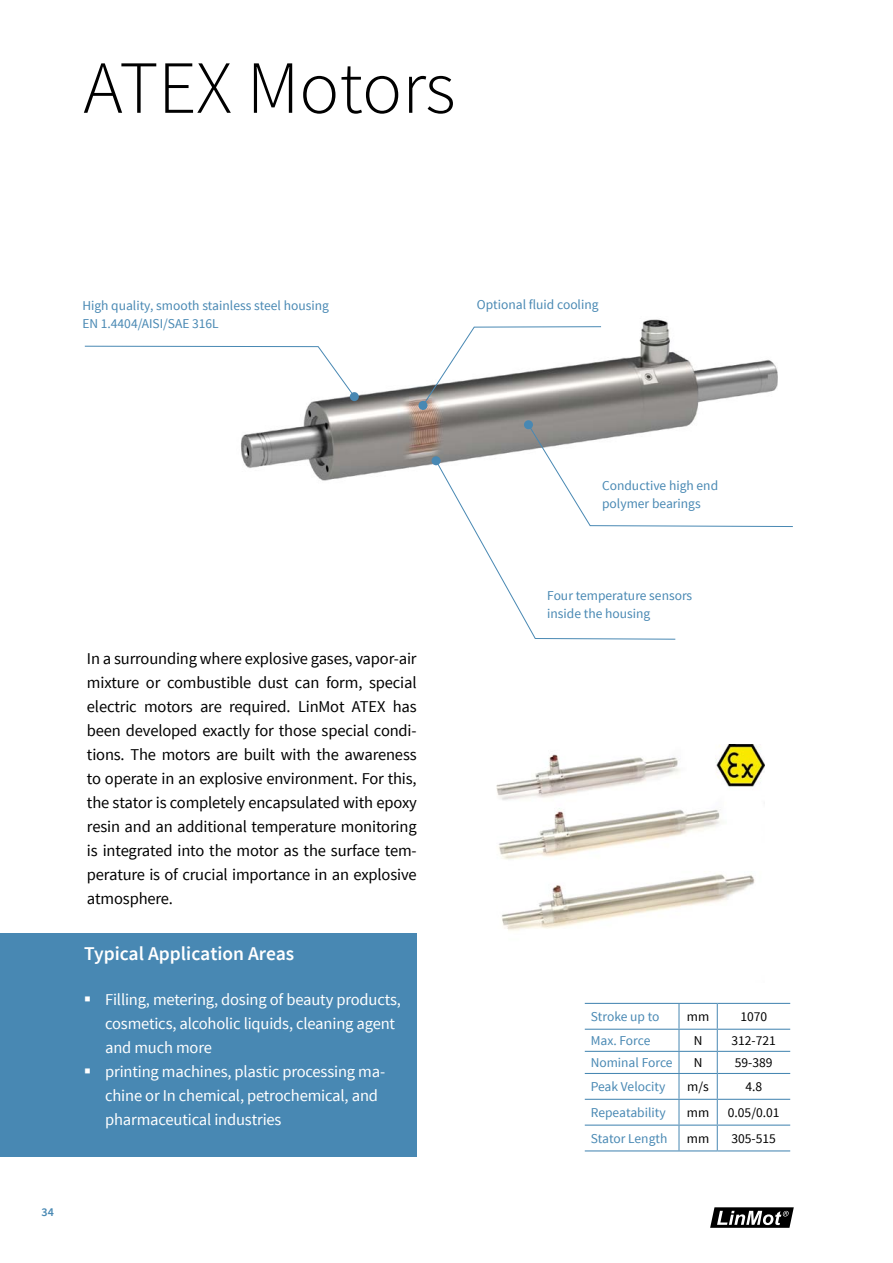
<style>
.page{position:relative;width:893px;height:1263px;background:#fff}
.page>*{position:absolute;margin:0;border:0;box-sizing:border-box;transform-origin:0 0}
.t1{font:300 75px "Source Sans Pro";color:#000}
.t2{font:600 19.5px "Source Sans Pro";color:#fff}
.t3{font:16.5px/24px "Source Sans Pro";letter-spacing:-.01em;color:#000;text-align:justify}
.t4{font:16.5px/24px "Source Sans Pro";letter-spacing:-.01em;color:#fff}
.t5{font:13.5px/18px "Source Sans Pro";color:#4888b3}
.t6{font:13.5px "Source Sans Pro";color:#000}
.t7{font:600 12px "Source Sans Pro";color:#4888b3}
</style>
<div class="page">
<svg style="left:710px;top:1207px;width:84px;height:21px"></svg>
<div style="left:0;top:933px;width:417px;height:223px;background:#4888b3"></div>
<img style="left:496px;top:745px;width:269px;height:186px">
<svg style="left:679px;top:1004px;width:1px;height:146px"></svg>
<svg style="left:717px;top:1004px;width:1px;height:146px"></svg>
<hr style="left:585px;top:1003px;width:94px;height:1px;background:#4888b3">
<hr style="left:679px;top:1003px;width:38px;height:1px;background:#4888b3">
<hr style="left:717px;top:1003px;width:73px;height:1px;background:#4888b3">
<hr style="left:585px;top:1029px;width:94px;height:1px;background:#4888b3">
<hr style="left:679px;top:1029px;width:38px;height:1px;background:#4888b3">
<hr style="left:717px;top:1029px;width:73px;height:1px;background:#4888b3">
<hr style="left:585px;top:1051px;width:94px;height:1px;background:#4888b3">
<hr style="left:679px;top:1051px;width:38px;height:1px;background:#4888b3">
<hr style="left:717px;top:1051px;width:73px;height:1px;background:#4888b3">
<hr style="left:585px;top:1073px;width:94px;height:1px;background:#4888b3">
<hr style="left:679px;top:1073px;width:38px;height:1px;background:#4888b3">
<hr style="left:717px;top:1073px;width:73px;height:1px;background:#4888b3">
<hr style="left:585px;top:1099px;width:94px;height:1px;background:#4888b3">
<hr style="left:679px;top:1099px;width:38px;height:1px;background:#4888b3">
<hr style="left:717px;top:1099px;width:73px;height:1px;background:#4888b3">
<hr style="left:585px;top:1124px;width:94px;height:2px;background:#4888b3">
<hr style="left:679px;top:1124px;width:38px;height:2px;background:#4888b3">
<hr style="left:717px;top:1124px;width:73px;height:2px;background:#4888b3">
<hr style="left:585px;top:1150px;width:94px;height:1px;background:#4888b3">
<hr style="left:679px;top:1150px;width:38px;height:1px;background:#4888b3">
<hr style="left:717px;top:1150px;width:73px;height:1px;background:#4888b3">
<img style="left:241px;top:319px;width:537px;height:162px">
<div style="left:524px;top:420px;width:9px;height:9px;background:#4888b3;border-radius:50%"></div>
<svg style="left:84px;top:345px;width:271px;height:53px"></svg>
<div style="left:350px;top:392px;width:9px;height:9px;background:#4888b3;border-radius:50%"></div>
<svg style="left:422px;top:326px;width:180px;height:80px"></svg>
<div style="left:418px;top:401px;width:9px;height:9px;background:#4888b3;border-radius:50%"></div>
<svg style="left:435px;top:424px;width:358px;height:216px"></svg>
<div style="left:432px;top:456px;width:9px;height:9px;background:#4888b3;border-radius:50%"></div>
<h1 class="t1" style="left:84px;top:42px;width:373px">ATEX Motors</h1>
<p class="t5" style="left:82px;top:296px;width:248px">High quality, smooth stainless steel housing<br>EN 1.4404/AISI/SAE 316L</p>
<p class="t3" style="left:87px;top:646px;width:331px">In a surrounding where explosive gases, vapor-air mixture or combustible dust can form, special electric motors are required. LinMot ATEX has been developed exactly for those special condi&shy;tions. The motors are built with the awareness to operate in an explosive environment. For this, the stator is completely encapsulated with epoxy resin and an additional temperature monitoring is integrated into the motor as the surface tem&shy;perature is of crucial importance in an explosive atmosphere.</p>
<p class="t2" style="left:84px;top:941px;width:212px">Typical Application Areas</p>
<p class="t4" style="left:105px;top:987px;width:297px">Filling, metering, dosing of beauty products, cosmetics, alcoholic liquids, cleaning agent and much more<br>printing machines, plastic processing ma&shy;chine or In chemical, petrochemical, and pharmaceutical industries</p>
<p class="t7" style="left:42px;top:1205px;width:14px">34</p>
<p class="t5" style="left:477px;top:295px;width:123px">Optional fluid cooling</p>
<p class="t5" style="left:602px;top:477px;width:118px">Conductive high end polymer bearings</p>
<p class="t5" style="left:547px;top:587px;width:146px">Four temperature sensors inside the housing</p>
<p class="t5" style="left:591px;top:1008px;width:70px">Stroke up to</p>
<p class="t6" style="left:687px;top:1008px;width:24px">mm</p>
<p class="t6" style="left:740px;top:1008px;width:28px">1070</p>
<p class="t5" style="left:591px;top:1032px;width:61px">Max. Force</p>
<p class="t6" style="left:694px;top:1032px;width:10px">N</p>
<p class="t6" style="left:731px;top:1032px;width:46px">312-721</p>
<p class="t5" style="left:591px;top:1054px;width:83px">Nominal Force</p>
<p class="t6" style="left:694px;top:1054px;width:10px">N</p>
<p class="t6" style="left:735px;top:1054px;width:39px">59-389</p>
<p class="t5" style="left:591px;top:1078px;width:76px">Peak Velocity</p>
<p class="t6" style="left:687px;top:1078px;width:23px">m/s</p>
<p class="t6" style="left:745px;top:1078px;width:18px">4.8</p>
<p class="t5" style="left:591px;top:1104px;width:76px">Repeatability</p>
<p class="t6" style="left:687px;top:1104px;width:24px">mm</p>
<p class="t6" style="left:728px;top:1104px;width:53px">0.05/0.01</p>
<p class="t5" style="left:591px;top:1130px;width:78px">Stator Length</p>
<p class="t6" style="left:687px;top:1130px;width:24px">mm</p>
<p class="t6" style="left:731px;top:1130px;width:46px">305-515</p>
</div>
